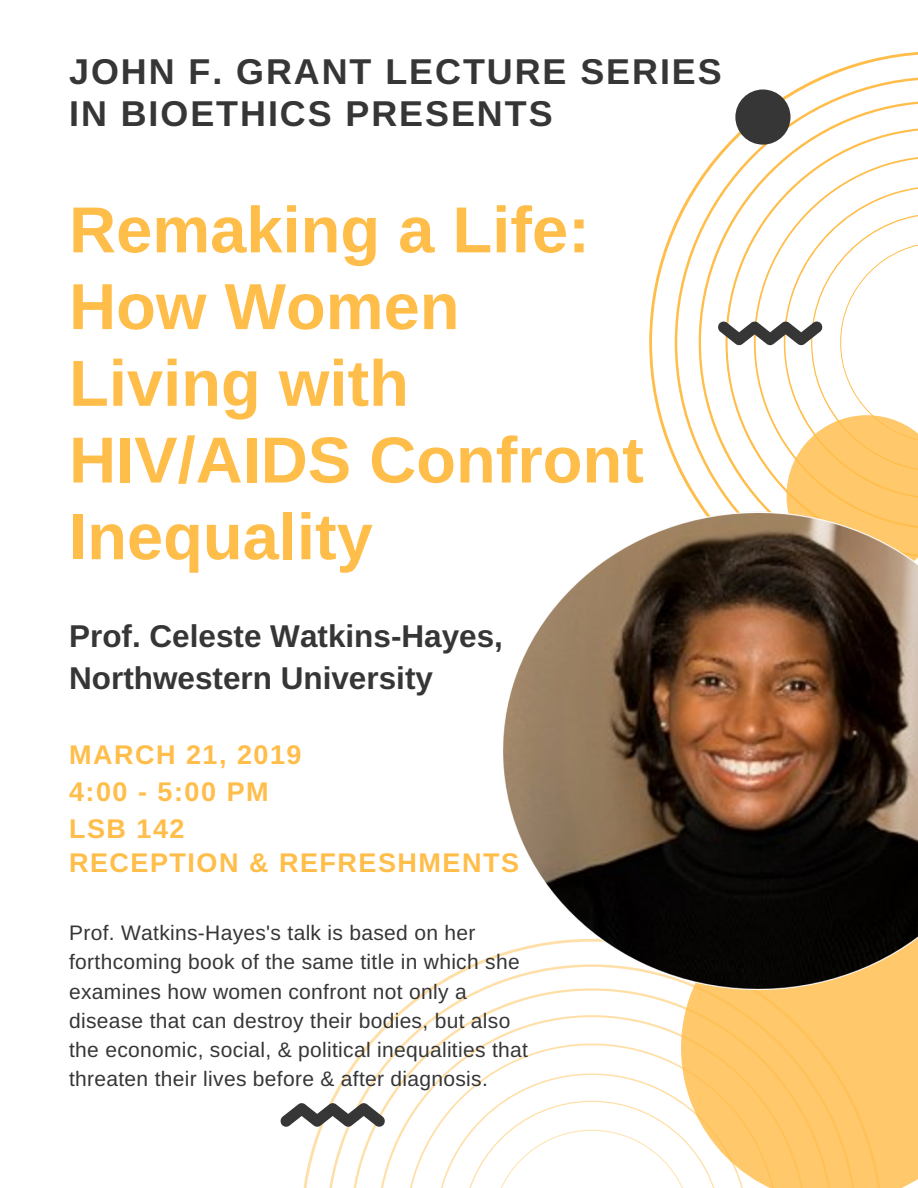
<style>
.page{position:relative;width:918px;height:1188px;background:#fff}
.page>*{position:absolute;margin:0;border:0;box-sizing:border-box;transform-origin:0 0}
.t1{font:700 65.1px/76.7px "Arimo";color:#ffbd4a}
.t2{font:700 35.85px/42.3px "Arimo";letter-spacing:.055em;color:#363636}
.t3{font:700 31.5px/42px "Arimo";color:#363636}
.t4{font:700 27px/35.8px "Arimo";letter-spacing:.055em;color:#ffbd4a}
.t5{font:21px/29.2px "Arimo";letter-spacing:.015em;color:#363636}
</style>
<div class="page">
<svg style="left:649px;top:52px;width:269px;height:411px"></svg>
<svg style="left:675px;top:77px;width:243px;height:431px"></svg>
<div style="left:883px;top:990px;width:35px;height:198px;background:#ffc86a"></div>
<svg style="left:303px;top:953px;width:580px;height:235px"></svg>
<svg style="left:326px;top:964px;width:532px;height:224px"></svg>
<svg style="left:718px;top:186px;width:200px;height:322px"></svg>
<div style="left:735px;top:90px;width:56px;height:55px;background:#363636;border-radius:50%"></div>
<svg style="left:280px;top:1103px;width:105px;height:24px"></svg>
<img style="left:502px;top:508px;width:416px;height:482px">
<h2 class="t2" style="left:69px;top:51px;width:654px">JOHN F. GRANT LECTURE SERIES<br>IN BIOETHICS PRESENTS</h2>
<h1 class="t1" style="left:69px;top:191px;width:576px">Remaking a Life:<br>How Women<br>Living with<br>HIV/AIDS Confront<br>Inequality</h1>
<h3 class="t3" style="left:69px;top:615px;width:435px">Prof. Celeste Watkins-Hayes,<br>Northwestern University</h3>
<p class="t4" style="left:69px;top:737px;width:451px">MARCH 21, 2019<br>4:00 - 5:00 PM<br>LSB 142<br>RECEPTION &amp; REFRESHMENTS</p>
<p class="t5" style="left:69px;top:918px;width:460px">Prof. Watkins-Hayes's talk is based on her forthcoming book of the same title in which she examines how women confront not only a disease that can destroy their bodies, but also the economic, social, &amp; political inequalities that threaten their lives before &amp; after diagnosis.</p>
</div>
